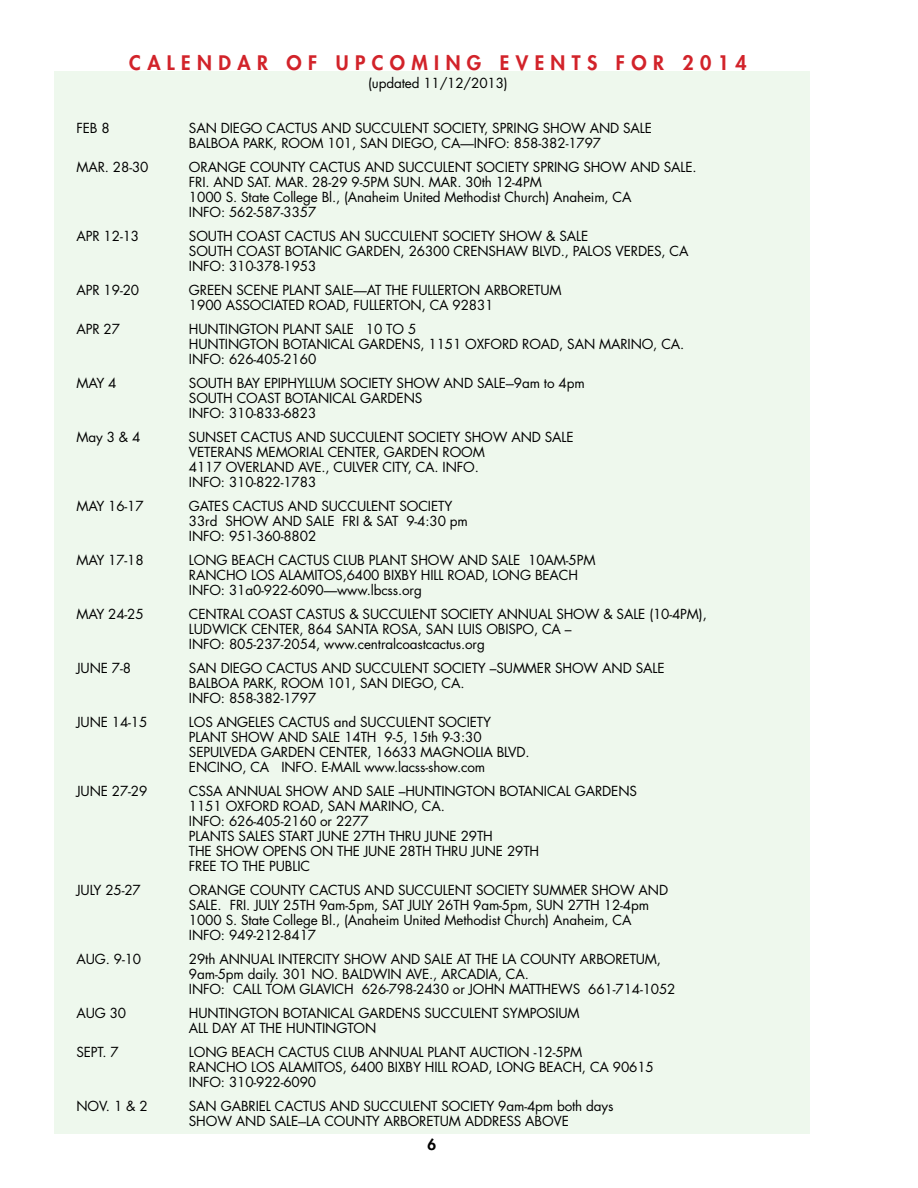
<style>
.page{position:relative;width:918px;height:1188px;background:#fff}
.page>*{position:absolute;margin:0;border:0;box-sizing:border-box;transform-origin:0 0}
.t1{font:800 19.5px "Futura";letter-spacing:.33em;color:#d2232a}
.t2{font:800 15px "Futura";color:#000}
.t3{font:13.5px/15px "Futura";letter-spacing:-.01em;color:#000}
</style>
<div class="page">
<div style="left:54px;top:71px;width:756px;height:1063px;background:#eef8ed"></div>
<h1 class="t1" style="left:129px;top:49px;width:71px">CALENDA</h1>
<h1 class="t1" style="left:257px;top:49px;width:46px">R OF</h1>
<h1 class="t1" style="left:336px;top:49px;width:216px">UPCOMIN G EVENTS</h1>
<h1 class="t1" style="left:616px;top:49px;width:132px">FO R 2014</h1>
<p class="t3" style="left:368px;top:75px;width:141px">(updated 11/12/2013)</p>
<p class="t3" style="left:77px;top:120px;width:35px">FEB 8</p>
<p class="t3" style="left:189px;top:120px;width:465px">SAN DIEGO CACTUS AND SUCCULENT SOCIETY, SPRING SHOW AND SALE<br>BALBOA PARK, ROOM 101, SAN DIEGO, CA—INFO: 858-382-1797</p>
<p class="t3" style="left:77px;top:159px;width:74px">MAR. 28-30</p>
<p class="t3" style="left:189px;top:159px;width:509px">ORANGE COUNTY CACTUS AND SUCCULENT SOCIETY SPRING SHOW AND SALE.<br>FRI. AND SAT. MAR. 28-29 9-5PM SUN. MAR. 30th 12-4PM<br>1000 S. State College Bl., (Anaheim United Methodist Church) Anaheim, CA<br>INFO: 562-587-3357</p>
<p class="t3" style="left:77px;top:228px;width:64px">APR 12-13</p>
<p class="t3" style="left:189px;top:228px;width:501px">SOUTH COAST CACTUS AN SUCCULENT SOCIETY SHOW &amp; SALE<br>SOUTH COAST BOTANIC GARDEN, 26300 CRENSHAW BLVD., PALOS VERDES, CA<br>INFO: 310-378-1953</p>
<p class="t3" style="left:76px;top:282px;width:64px">APR 19-20</p>
<p class="t3" style="left:189px;top:282px;width:374px">GREEN SCENE PLANT SALE—AT THE FULLERTON ARBORETUM<br>1900 ASSOCIATED ROAD, FULLERTON, CA 92831</p>
<p class="t3" style="left:76px;top:321px;width:45px">APR 27</p>
<p class="t3" style="left:189px;top:321px;width:497px">HUNTINGTON PLANT SALE 10 TO 5<br>HUNTINGTON BOTANICAL GARDENS, 1151 OXFORD ROAD, SAN MARINO, CA.<br>INFO: 626-405-2160</p>
<p class="t3" style="left:76px;top:375px;width:42px">MAY 4</p>
<p class="t3" style="left:189px;top:375px;width:397px">SOUTH BAY EPIPHYLLUM SOCIETY SHOW AND SALE---9am to 4pm<br>SOUTH COAST BOTANICAL GARDENS<br>INFO: 310-833-6823</p>
<p class="t3" style="left:76px;top:429px;width:66px">May3&amp;4</p>
<p class="t3" style="left:189px;top:429px;width:387px">SUNSET CACTUS AND SUCCULENT SOCIETY SHOW AND SALE VETERANS MEMORIAL CENTER, GARDEN ROOM<br>4117 OVERLAND AVE., CULVER CITY, CA. INFO.<br>INFO: 310-822-1783</p>
<p class="t3" style="left:76px;top:498px;width:69px">MAY 16-17</p>
<p class="t3" style="left:189px;top:498px;width:280px">GATES CACTUS AND SUCCULENT SOCIETY<br>33rd SHOW AND SALE FRI &amp; SAT 9-4:30 pm<br>INFO: 951-360-8802</p>
<p class="t3" style="left:76px;top:552px;width:69px">MAY 17-18</p>
<p class="t3" style="left:189px;top:552px;width:408px">LONG BEACH CACTUS CLUB PLANT SHOW AND SALE 10AM-5PM<br>RANCHO LOS ALAMITOS,6400 BIXBY HILL ROAD, LONG BEACH<br>INFO: 31a0-922-6090—www.lbcss.org</p>
<p class="t3" style="left:76px;top:606px;width:69px">MAY 24-25</p>
<p class="t3" style="left:189px;top:606px;width:519px">CENTRAL COAST CASTUS &amp; SUCCULENT SOCIETY ANNUAL SHOW &amp; SALE (10-4PM),<br>LUDWICK CENTER, 864 SANTA ROSA, SAN LUIS OBISPO, CA –<br>INFO: 805-237-2054, www.centralcoastcactus.org</p>
<p class="t3" style="left:76px;top:660px;width:56px">JUNE 7-8</p>
<p class="t3" style="left:189px;top:660px;width:477px">SAN DIEGO CACTUS AND SUCCULENT SOCIETY –SUMMER SHOW AND SALE<br>BALBOA PARK, ROOM 101, SAN DIEGO, CA.<br>INFO: 858-382-1797</p>
<p class="t3" style="left:76px;top:714px;width:72px">JUNE 14-15</p>
<p class="t3" style="left:189px;top:714px;width:342px">LOS ANGELES CACTUS and SUCCULENT SOCIETY PLANT SHOW AND SALE 14TH 9-5, 15th 9-3:30<br>SEPULVEDA GARDEN CENTER, 16633 MAGNOLIA BLVD.<br>ENCINO, CA INFO. E-MAIL www.lacss-show.com</p>
<p class="t3" style="left:76px;top:783px;width:72px">JUNE 27-29</p>
<p class="t3" style="left:189px;top:783px;width:450px">CSSA ANNUAL SHOW AND SALE –HUNTINGTON BOTANICAL GARDENS 1151 OXFORD ROAD, SAN MARINO, CA.<br>INFO: 626-405-2160 or 2277<br>PLANTS SALES START JUNE 27TH THRU JUNE 29TH<br>THE SHOW OPENS ON THE JUNE 28TH THRU JUNE 29TH<br>FREE TO THE PUBLIC</p>
<p class="t3" style="left:76px;top:882px;width:66px">JULY 25-27</p>
<p class="t3" style="left:189px;top:882px;width:481px">ORANGE COUNTY CACTUS AND SUCCULENT SOCIETY SUMMER SHOW AND SALE. FRI. JULY 25TH 9am-5pm, SAT JULY 26TH 9am-5pm, SUN 27TH 12-4pm 1000 S. State College Bl., (Anaheim United Methodist Church) Anaheim, CA INFO: 949-212-8417</p>
<p class="t3" style="left:76px;top:951px;width:66px">AUG. 9-10</p>
<p class="t3" style="left:189px;top:951px;width:488px">29th ANNUAL INTERCITY SHOW AND SALE AT THE LA COUNTY ARBORETUM,<br>9am-5pm daily. 301 NO. BALDWIN AVE., ARCADIA, CA.<br>INFO: CALL TOM GLAVICH 626-798-2430 or JOHN MATTHEWS 661-714-1052</p>
<p class="t3" style="left:76px;top:1005px;width:51px">AUG 30</p>
<p class="t3" style="left:189px;top:1005px;width:392px">HUNTINGTON BOTANICAL GARDENS SUCCULENT SYMPOSIUM<br>ALL DAY AT THE HUNTINGTON</p>
<p class="t3" style="left:76px;top:1044px;width:44px">SEPT. 7</p>
<p class="t3" style="left:189px;top:1044px;width:467px">LONG BEACH CACTUS CLUB ANNUAL PLANT AUCTION -12-5PM<br>RANCHO LOS ALAMITOS, 6400 BIXBY HILL ROAD, LONG BEACH, CA 90615<br>INFO: 310-922-6090</p>
<p class="t3" style="left:76px;top:1098px;width:73px">NOV. 1 &amp; 2</p>
<p class="t3" style="left:189px;top:1098px;width:426px">SAN GABRIEL CACTUS AND SUCCULENT SOCIETY 9am-4pm both days<br>SHOW AND SALE---LA COUNTY ARBORETUM ADDRESS ABOVE</p>
<p class="t2" style="left:428px;top:1135px;width:10px">6</p>
</div>
